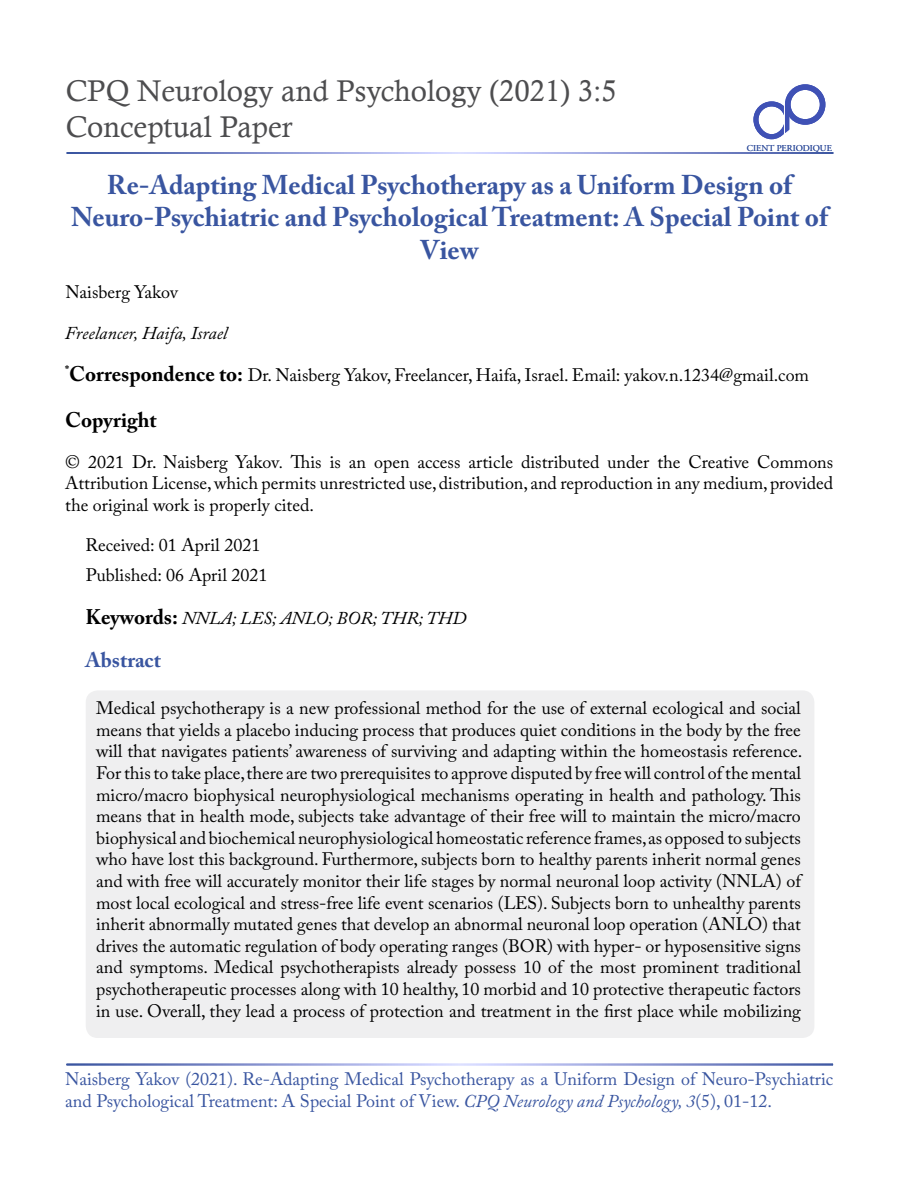
<style>
.page{position:relative;width:900px;height:1200px;background:#fff}
.page>*{position:absolute;margin:0;border:0;box-sizing:border-box;transform-origin:0 0}
.t1{font:30px/36px "Calisto";color:#4d4d4f}
.t2{font:700 27px/32.4px "Adobe Caslon Pro";color:#3955a0;text-align:center}
.t3{font:700 21px "Adobe Caslon Pro";color:#000}
.t4{font:700 21px "Adobe Caslon Pro";color:#3955a0}
.t5{font:18px/21.6px "Adobe Caslon Pro";color:#000;text-align:justify}
.t6{font:18px/21.6px "Adobe Caslon Pro";color:#3955a0}
.t7{font:italic 18px "Adobe Caslon Pro";color:#000}
.t8{font:9px "Adobe Garamond Pro";color:#3955a0}
.s1{font-weight:700;font-size:21px}
.s2{font-style:italic}
.s3{font-weight:700;font-style:normal;font-size:21px}
</style>
<div class="page">
<div style="left:753px;top:101px;width:37px;height:38px;border:5px solid #3f51b5;border-radius:50%"></div>
<svg style="left:784px;top:106px;width:6px;height:23px"></svg>
<hr style="left:785px;top:105px;width:4px;height:29px;background:#3f51b5">
<svg style="left:783px;top:129px;width:7px;height:6px"></svg>
<div style="left:785px;top:84px;width:40px;height:41px;border:6px solid #3f51b5;border-radius:50%"></div>
<div style="left:86px;top:690px;width:728px;height:348px;background:#efeff0;border-radius:12px"></div>
<h1 class="t1" style="left:66px;top:72px;width:553px">CPQ Neurology and Psychology (2021) 3:5<br>Conceptual Paper</h1>
<h2 class="t2" style="left:71px;top:169px;width:758px">Re-Adapting Medical Psychotherapy as a Uniform Design of<br>Neuro-Psychiatric and Psychological Treatment: A Special Point of<br>View</h2>
<p class="t5" style="left:65px;top:281px;width:114px">Naisberg Yakov</p>
<p class="t8" style="left:747px;top:142px;width:86px">CIENT PERIODIQUE</p>
<p class="t7" style="left:65px;top:322px;width:164px">Freelancer, Haifa, Israel</p>
<p class="t5" style="left:65px;top:364px;width:745px"><sup>*</sup><span class="s1">Correspondence to:</span> Dr. Naisberg Yakov, Freelancer, Haifa, Israel. Email: yakov.n.1234@gmail.com</p>
<p class="t3" style="left:65px;top:407px;width:93px">Copyright</p>
<p class="t5" style="left:65px;top:451px;width:770px">© 2021 Dr. Naisberg Yakov<span class="s2">.</span> This is an open access article distributed under the Creative Commons Attribution License, which permits unrestricted use, distribution, and reproduction in any medium, provided the original work is properly cited.</p>
<p class="t5" style="left:86px;top:534px;width:176px">Received: 01 April 2021</p>
<p class="t5" style="left:86px;top:564px;width:183px">Published: 06 April 2021</p>
<p class="t7" style="left:86px;top:607px;width:382px"><span class="s3">Keywords:</span> NNLA; LES; ANLO; BOR; THR; THD</p>
<p class="t4" style="left:86px;top:648px;width:77px">Abstract</p>
<p class="t5" style="left:96px;top:697px;width:708px">Medical psychotherapy is a new professional method for the use of external ecological and social means that yields a placebo inducing process that produces quiet conditions in the body by the free will that navigates patients’ awareness of surviving and adapting within the homeostasis reference.<br>For this to take place, there are two prerequisites to approve disputed by free will control of the mental micro/macro biophysical neurophysiological mechanisms operating in health and pathology. This means that in health mode, subjects take advantage of their free will to maintain the micro/macro biophysical and biochemical neurophysiological homeostatic reference frames, as opposed to subjects who have lost this background. Furthermore, subjects born to healthy parents inherit normal genes and with free will accurately monitor their life stages by normal neuronal loop activity (NNLA) of most local ecological and stress-free life event scenarios (LES). Subjects born to unhealthy parents inherit abnormally mutated genes that develop an abnormal neuronal loop operation (ANLO) that drives the automatic regulation of body operating ranges (BOR) with hyper- or hyposensitive signs and symptoms. Medical psychotherapists already possess 10 of the most prominent traditional psychotherapeutic processes along with 10 healthy, 10 morbid and 10 protective therapeutic factors in use. Overall, they lead a process of protection and treatment in the first place while mobilizing</p>
<p class="t6" style="left:65px;top:1068px;width:770px">Naisberg Yakov (2021). Re-Adapting Medical Psychotherapy as a Uniform Design of Neuro-Psychiatric and Psychological Treatment: A Special Point of View. <span class="s2">CPQ Neurology and Psychology, 3</span>(5), 01-12.</p>
</div>
